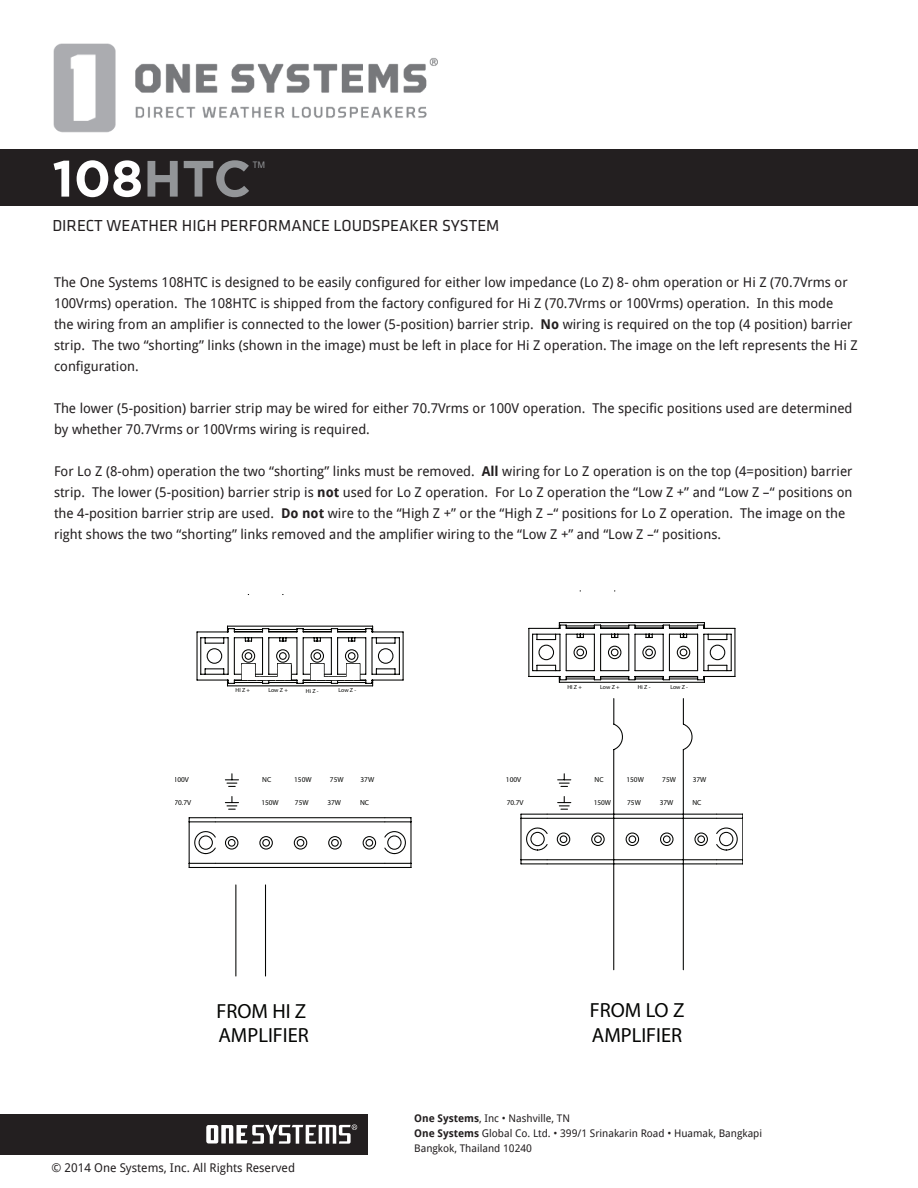
<style>
.page{position:relative;width:918px;height:1188px;background:#fff}
.page>*{position:absolute;margin:0;border:0;box-sizing:border-box;transform-origin:0 0}
.t1{font:700 51px "Gotham";color:#fff}
.t2{font:20.55px/24.2px "Myriad Pro";color:#040503}
.Sub-Header{font:16.5px "Klavika";color:#231f20}
.t3{font:13.5px/21px "Droid Sans";color:#231f20}
.t4{font:12px "Droid Sans";color:#231f20}
.t5{font:10.5px "Droid Sans";color:#231f20}
.t6{font:9px "Droid Sans";color:#939598}
.t7{font:7.35px "Myriad Pro";color:#040503}
.t8{font:5.85px "Myriad Pro";letter-spacing:-.005em;color:#040503}
.s1{color:#939598}
.s2{font-weight:700}
</style>
<div class="page">
<div style="left:0;top:1115px;width:367px;height:40px;background:#231f20"></div>
<svg style="left:206px;top:1124px;width:151px;height:20px"></svg>
<div style="left:0;top:150px;width:918px;height:56px;background:#231f20"></div>
<img style="left:41px;top:43px;width:407px;height:107px">
<svg style="left:528px;top:590px;width:214px;height:275px"></svg>
<svg style="left:546px;top:698px;width:172px;height:273px"></svg>
<svg style="left:188px;top:594px;width:216px;height:274px"></svg>
<hr style="left:242px;top:680px;width:49px;height:1px;background:#040503">
<hr style="left:311px;top:680px;width:49px;height:1px;background:#040503">
<svg style="left:241px;top:663px;width:119px;height:17px"></svg>
<svg style="left:214px;top:773px;width:358px;height:204px"></svg>
<svg style="left:558px;top:797px;width:13px;height:13px"></svg>
<p class="t1" style="left:52px;top:145px;width:200px">108<span class="s1">HTC</span></p>
<p class="t6" style="left:253px;top:158px;width:14px">TM</p>
<p class="Sub-Header" style="left:52px;top:215px;width:449px">DIRECT WEATHER HIGH PERFORMANCE LOUDSPEAKER SYSTEM</p>
<p class="t3" style="left:54px;top:271px;width:805px">The One Systems 108HTC is designed to be easily configured for either low impedance (Lo Z) 8- ohm operation or Hi Z (70.7Vrms or 100Vrms) operation. The 108HTC is shipped from the factory configured for Hi Z (70.7Vrms or 100Vrms) operation. In this mode<br>the wiring from an amplifier is connected to the lower (5-position) barrier strip. <span class="s2">No</span> wiring is required on the top (4 position) barrier strip. The two “shorting” links (shown in the image) must be left in place for Hi Z operation. The image on the left represents the Hi Z configuration.</p>
<p class="t3" style="left:54px;top:397px;width:800px">The lower (5-position) barrier strip may be wired for either 70.7Vrms or 100V operation. The specific positions used are determined by whether 70.7Vrms or 100Vrms wiring is required.</p>
<p class="t3" style="left:54px;top:460px;width:800px">For Lo Z (8-ohm) operation the two “shorting” links must be removed. <span class="s2">All</span> wiring for Lo Z operation is on the top (4=position) barrier strip. The lower (5-position) barrier strip is <span class="s2">not</span> used for Lo Z operation. For Lo Z operation the “Low Z +” and “Low Z –“ positions on the 4-position barrier strip are used. <span class="s2">Do not</span> wire to the “High Z +” or the “High Z –“ positions for Lo Z operation. The image on the right shows the two “shorting” links removed and the amplifier wiring to the “Low Z +” and “Low Z –“ positions.</p>
<p class="t7" style="left:174px;top:775px;width:17px">100V</p>
<p class="t7" style="left:174px;top:798px;width:18px">70.7V</p>
<p class="t8" style="left:236px;top:687px;width:16px">HI Z +</p>
<p class="t8" style="left:268px;top:687px;width:21px">Low Z +</p>
<p class="t8" style="left:339px;top:687px;width:19px">Low Z -</p>
<p class="t8" style="left:306px;top:687px;width:14px">Hi Z -</p>
<p class="t7" style="left:262px;top:775px;width:11px">NC</p>
<p class="t7" style="left:294px;top:775px;width:19px">150W</p>
<p class="t7" style="left:330px;top:775px;width:15px">75W</p>
<p class="t7" style="left:360px;top:775px;width:15px">37W</p>
<p class="t7" style="left:261px;top:798px;width:19px">150W</p>
<p class="t7" style="left:295px;top:798px;width:15px">75W</p>
<p class="t7" style="left:327px;top:798px;width:15px">37W</p>
<p class="t7" style="left:360px;top:798px;width:11px">NC</p>
<p class="t7" style="left:506px;top:775px;width:17px">100V</p>
<p class="t7" style="left:507px;top:798px;width:18px">70.7V</p>
<p class="t8" style="left:567px;top:683px;width:16px">HI Z +</p>
<p class="t8" style="left:600px;top:683px;width:21px">Low Z +</p>
<p class="t8" style="left:670px;top:683px;width:19px">Low Z -</p>
<p class="t8" style="left:638px;top:684px;width:14px">Hi Z -</p>
<p class="t7" style="left:595px;top:775px;width:11px">NC</p>
<p class="t7" style="left:626px;top:775px;width:19px">150W</p>
<p class="t7" style="left:662px;top:775px;width:15px">75W</p>
<p class="t7" style="left:693px;top:775px;width:15px">37W</p>
<p class="t7" style="left:594px;top:798px;width:19px">150W</p>
<p class="t7" style="left:627px;top:798px;width:15px">75W</p>
<p class="t7" style="left:660px;top:798px;width:15px">37W</p>
<p class="t7" style="left:692px;top:798px;width:11px">NC</p>
<p class="t2" style="left:216px;top:999px;width:94px">FROM HI Z<br>AMPLIFIER</p>
<p class="t4" style="left:52px;top:1160px;width:245px">© 2014 One Systems, Inc. All Rights Reserved</p>
<p class="t2" style="left:590px;top:998px;width:96px">FROM LO Z<br>AMPLIFIER</p>
<p class="t5" style="left:414px;top:1111px;width:157px"><span class="s2">One Systems</span>, Inc • Nashville, TN</p>
<p class="t5" style="left:414px;top:1126px;width:349px"><span class="s2">One Systems</span> Global Co. Ltd. • 399/1 Srinakarin Road • Huamak, Bangkapi</p>
<p class="t5" style="left:414px;top:1141px;width:119px">Bangkok, Thailand 10240</p>
</div>
